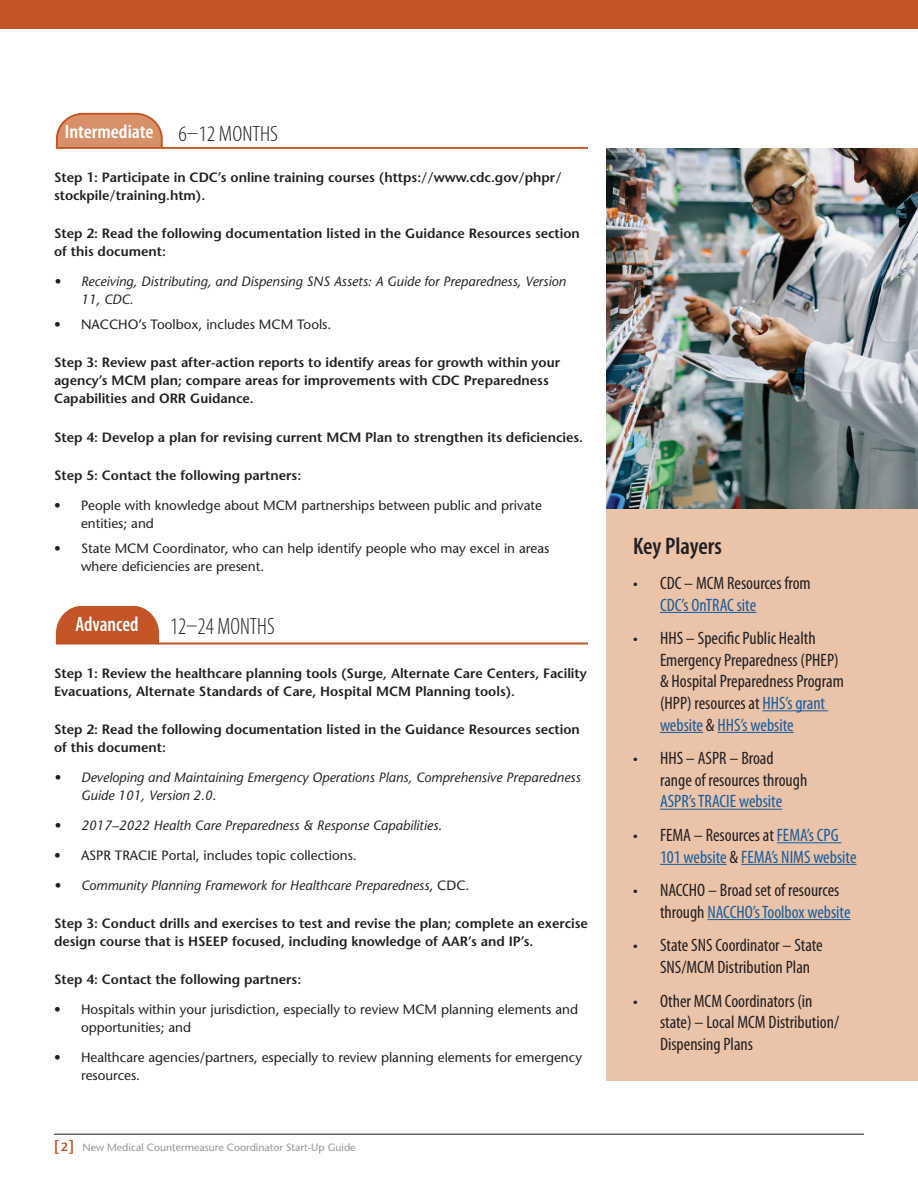
<style>
.page{position:relative;width:918px;height:1188px;background:#fff}
.page>*{position:absolute;margin:0;border:0;box-sizing:border-box;transform-origin:0 0}
.t1{font:600 condensed 24px "Myriad Pro";color:#231f20}
.t2{font:300 condensed 23.85px "Myriad Pro";color:#231f20;scale:.95 1}
.t3{font:600 condensed 20.85px "Myriad Pro";color:#fff;scale:.95 1}
.t4{font:600 condensed 19.35px "Myriad Pro";color:#fff;scale:1.06 1}
.t5{font:condensed 18px/21.6px "Myriad Pro";color:#231f20}
.t6{font:condensed 18px/21.6px "Myriad Pro";color:#175d9e}
.t7{font:600 13.5px/18px "Stone Sans";color:#231f20}
.t8{font:13.5px/18px "Stone Sans";color:#231f20}
.t9{font:italic 13.5px/18px "Stone Sans";color:#231f20}
.t10{font:10.5px "Stone Sans";color:#939598}
.s1{font-weight:300;font-size:22.2px;color:#231f20}
.s2{font-style:normal}
.s3{font-weight:600;font-size:15px;color:#c35426}
.s4{font-weight:600;font-size:12px;color:#c35426}
.s5{color:#175d9e}
.s6{color:#231f20}
</style>
<div class="page">
<div style="left:0;top:0;width:918px;height:28px;background:#c35426"></div>
<hr style="left:54px;top:1134px;width:810px;height:1px;background:#231f20">
<svg style="left:55px;top:112px;width:108px;height:37px;background:#d99571"></svg>
<hr style="left:162px;top:147px;width:426px;height:2px;background:#c35426">
<svg style="left:55px;top:607px;width:105px;height:38px;background:#c8643a"></svg>
<hr style="left:158px;top:643px;width:430px;height:1px;background:#c35426">
<div style="left:606px;top:509px;width:312px;height:571px;background:#eac3a9"></div>
<hr style="left:660px;top:612px;width:96px;height:1px;background:#175d9e">
<hr style="left:762px;top:710px;width:66px;height:1px;background:#175d9e">
<hr style="left:660px;top:732px;width:43px;height:1px;background:#175d9e">
<hr style="left:718px;top:732px;width:76px;height:1px;background:#175d9e">
<hr style="left:660px;top:809px;width:122px;height:1px;background:#175d9e">
<hr style="left:777px;top:842px;width:64px;height:1px;background:#175d9e">
<hr style="left:660px;top:864px;width:67px;height:1px;background:#175d9e">
<hr style="left:741px;top:864px;width:116px;height:1px;background:#175d9e">
<hr style="left:707px;top:919px;width:144px;height:1px;background:#175d9e">
<img style="left:606px;top:148px;width:312px;height:361px">
<h3 class="t4" style="left:65px;top:120px;width:203px">Intermediate <span class="s1">6–12 MONTHS</span></h3>
<p class="t7" style="left:54px;top:168px;width:509px">Step 1: Participate in CDC’s online training courses (https://www.cdc.gov/phpr/ stockpile/training.htm).</p>
<p class="t7" style="left:54px;top:225px;width:527px">Step 2: Read the following documentation listed in the Guidance Resources section of this document:</p>
<p class="t9" style="left:81px;top:273px;width:486px;text-indent:-27px">• Receiving, Distributing, and Dispensing SNS Assets: A Guide for Preparedness, Version<br>11, CDC.</p>
<p class="t8" style="left:54px;top:315px;width:279px">• NACCHO’s Toolbox, includes MCM Tools.</p>
<p class="t7" style="left:54px;top:354px;width:508px">Step 3: Review past after-action reports to identify areas for growth within your agency’s MCM plan; compare areas for improvements with CDC Preparedness<br>Capabilities and ORR Guidance.</p>
<p class="t7" style="left:54px;top:428px;width:531px">Step 4: Develop a plan for revising current MCM Plan to strengthen its deficiencies.</p>
<p class="t7" style="left:54px;top:466px;width:249px">Step 5: Contact the following partners:</p>
<p class="t8" style="left:81px;top:496px;width:462px;text-indent:-27px">• People with knowledge about MCM partnerships between public and private entities; and</p>
<p class="t8" style="left:81px;top:539px;width:470px;text-indent:-27px">• State MCM Coordinator, who can help identify people who may excel in areas where deficiencies are present.</p>
<h3 class="t3" style="left:75px;top:612px;width:68px">Advanced</h3>
<h2 class="t2" style="left:170px;top:612px;width:112px">12–24 MONTHS</h2>
<p class="t7" style="left:54px;top:664px;width:534px">Step 1: Review the healthcare planning tools (Surge, Alternate Care Centers, Facility<br>Evacuations, Alternate Standards of Care, Hospital MCM Planning tools).</p>
<p class="t7" style="left:54px;top:720px;width:527px">Step 2: Read the following documentation listed in the Guidance Resources section of this document:</p>
<p class="t9" style="left:81px;top:768px;width:501px;text-indent:-27px">• Developing and Maintaining Emergency Operations Plans, Comprehensive Preparedness<br>Guide 101, Version 2.0<span class="s2">.</span></p>
<p class="t9" style="left:54px;top:816px;width:390px">• 2017–2022 Health Care Preparedness &amp; Response Capabilities<span class="s2">.</span></p>
<p class="t8" style="left:54px;top:846px;width:304px">• ASPR TRACIE Portal, includes topic collections.</p>
<p class="t9" style="left:54px;top:876px;width:417px">• Community Planning Framework for Healthcare Preparedness<span class="s2">, CDC.</span></p>
<p class="t7" style="left:54px;top:914px;width:535px">Step 3: Conduct drills and exercises to test and revise the plan; complete an exercise design course that is HSEEP focused, including knowledge of AAR’s and IP’s.</p>
<p class="t7" style="left:54px;top:971px;width:249px">Step 4: Contact the following partners:</p>
<p class="t8" style="left:81px;top:1001px;width:499px;text-indent:-27px">• Hospitals within your jurisdiction, especially to review MCM planning elements and opportunities; and</p>
<p class="t8" style="left:81px;top:1049px;width:503px;text-indent:-27px">• Healthcare agencies/partners, especially to review planning elements for emergency resources.</p>
<p class="t10" style="left:54px;top:1141px;width:303px"><span class="s3">[</span><span class="s4">2</span><span class="s3">]</span> New Medical Countermeasure Coordinator Start-Up Guide</p>
<h1 class="t1" style="left:633px;top:531px;width:90px">Key Players</h1>
<h3 class="t5" style="left:633px;top:572px;width:179px">• CDC – MCM Resources from</h3>
<h3 class="t6" style="left:660px;top:594px;width:98px">CDC’s OnTRAC site</h3>
<h3 class="t5" style="left:660px;top:627px;width:185px;text-indent:-27px">• HHS – Specific Public Health<br>Emergency Preparedness (PHEP) &amp; Hospital Preparedness Program (HPP) resources at <span class="s5">HHS’s grant website</span> &amp; <span class="s5">HHS’s website</span></h3>
<h3 class="t5" style="left:660px;top:747px;width:149px;text-indent:-27px">• HHS – ASPR – Broad range of resources through</h3>
<h3 class="t6" style="left:660px;top:790px;width:124px">ASPR’s TRACIE website</h3>
<h3 class="t6" style="left:660px;top:824px;width:198px;text-indent:-27px"><span class="s6">• FEMA – Resources at</span> FEMA’s CPG<br>101 website <span class="s6">&amp;</span> FEMA’s NIMS website</h3>
<h3 class="t5" style="left:660px;top:879px;width:192px;text-indent:-27px">• NACCHO – Broad set of resources through <span class="s5">NACCHO’s Toolbox website</span></h3>
<h3 class="t5" style="left:660px;top:934px;width:164px;text-indent:-27px">• State SNS Coordinator – State<br>SNS/MCM Distribution Plan</h3>
<h3 class="t5" style="left:660px;top:990px;width:181px;text-indent:-27px">• Other MCM Coordinators (in state) – Local MCM Distribution/<br>Dispensing Plans</h3>
</div>
